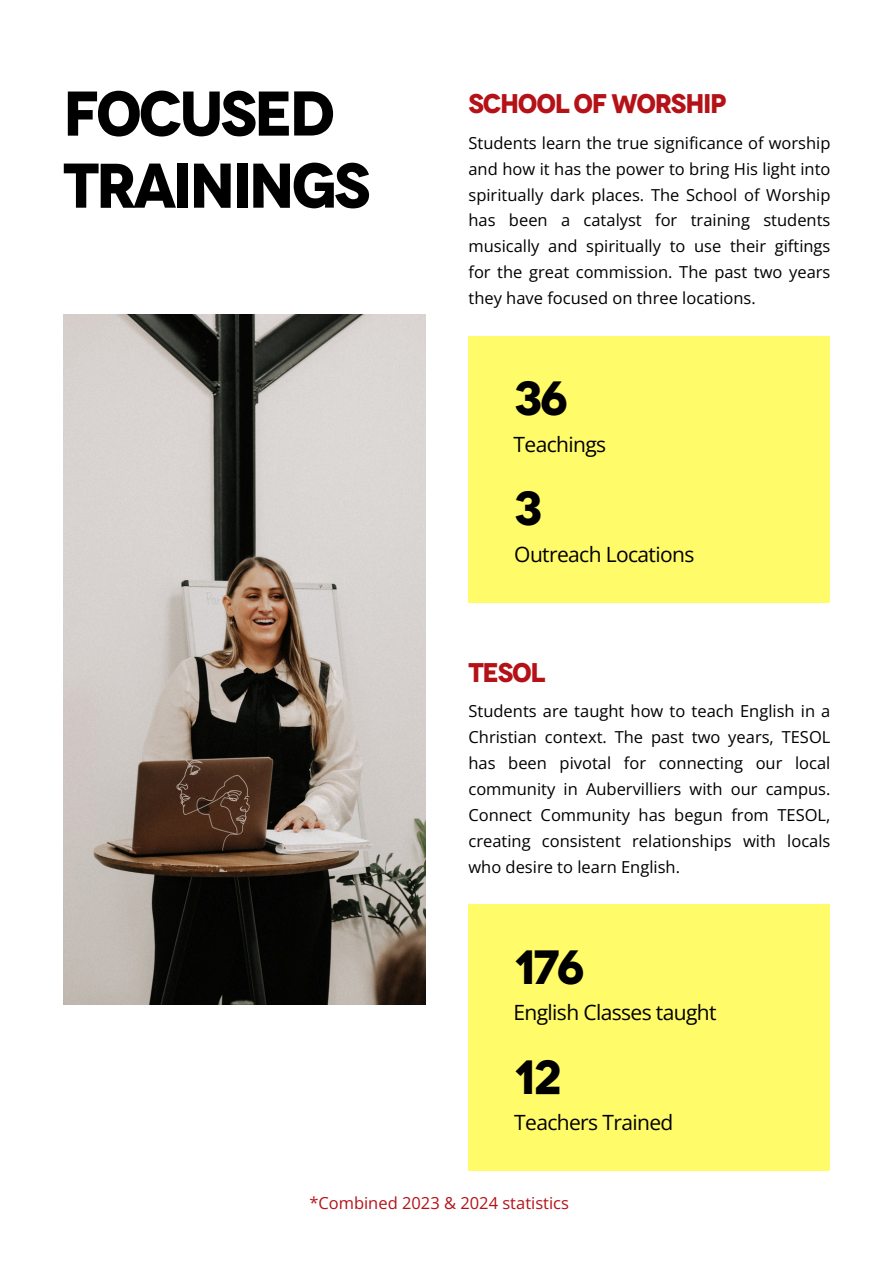
<style>
.page{position:relative;width:894px;height:1264px;background:#fff}
.page>*{position:absolute;margin:0;border:0;box-sizing:border-box;transform-origin:0 0}
.t1{font:700 63px/72px "Novecento";letter-spacing:-.05em;color:#000}
.t2{font:700 48px "Novecento";letter-spacing:-.05em;color:#000}
.t3{font:700 27px "Novecento";letter-spacing:-.05em;color:#b51218}
.t4{font:21px "Open Sans";letter-spacing:-.03em;color:#000}
.t5{font:16.5px/25.8px "Open Sans";color:#000;text-align:justify}
.t6{font:16.5px "Open Sans";color:#b51218}
</style>
<div class="page">
<div style="left:468px;top:904px;width:362px;height:266px;background:#fffb69"></div>
<div style="left:468px;top:336px;width:362px;height:266px;background:#fffb69"></div>
<img style="left:63px;top:315px;width:362px;height:689px">
<h1 class="t1" style="left:63px;top:78px;width:309px">FOCUSED<br>TRAININGS</h1>
<p class="t3" style="left:468px;top:87px;width:259px">SCHOOL OF WORSHIP</p>
<h3 class="t5" style="left:468px;top:129px;width:363px">Students learn the true significance of worship and how it has the power to bring His light into spiritually dark places. The School of Worship has been a catalyst for training students musically and spiritually to use their giftings for the great commission. The past two years they have focused on three locations.</h3>
<p class="t2" style="left:514px;top:370px;width:55px">36</p>
<h2 class="t4" style="left:513px;top:429px;width:94px">Teachings</h2>
<h3 class="t2" style="left:514px;top:480px;width:30px">3</h3>
<p class="t4" style="left:514px;top:539px;width:181px">Outreach Locations</p>
<p class="t3" style="left:468px;top:656px;width:79px">TESOL</p>
<p class="t5" style="left:468px;top:698px;width:363px">Students are taught how to teach English in a Christian context. The past two years, TESOL has been pivotal for connecting our local community in Aubervilliers with our campus.<br>Connect Community has begun from TESOL, creating consistent relationships with locals who desire to learn English.</p>
<h4 class="t2" style="left:514px;top:938px;width:72px">176</h4>
<p class="t4" style="left:513px;top:997px;width:204px">English Classes taught</p>
<h4 class="t2" style="left:514px;top:1048px;width:49px">12</h4>
<h4 class="t4" style="left:514px;top:1107px;width:160px">Teachers Trained</h4>
<h4 class="t6" style="left:309px;top:1191px;width:261px">*Combined 2023 &amp; 2024 statistics</h4>
</div>
